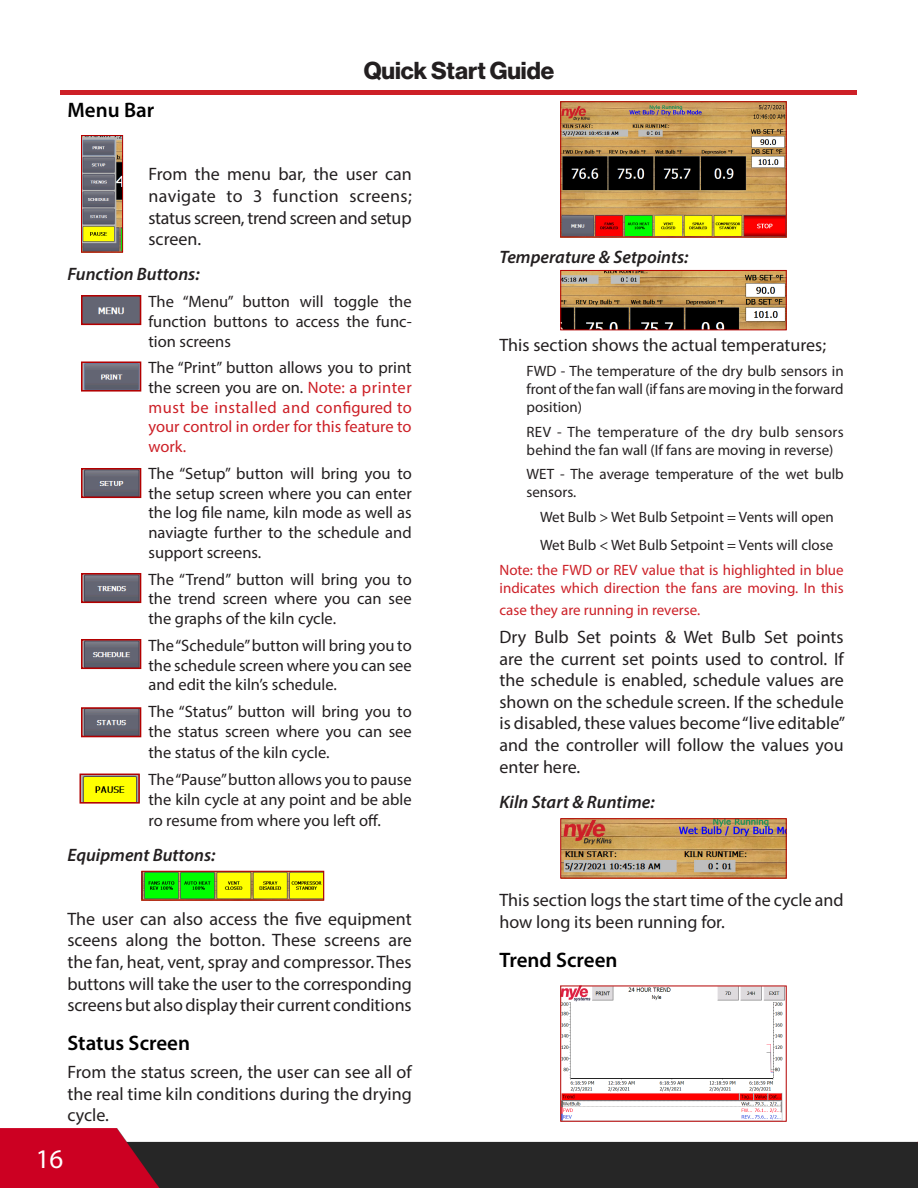
<style>
.page{position:relative;width:918px;height:1188px;background:#fff}
.page>*{position:absolute;margin:0;border:0;box-sizing:border-box;transform-origin:0 0}
.t1{font:27px "Myriad Pro";color:#fff}
.t2{font:24px "N Haas Grotesk DS Pro 75 Bd";color:#231f20}
.t3{font:600 21px "Myriad Pro";color:#000}
.t4{font:18px/21.6px "Myriad Pro";color:#231f20;text-align:justify}
.t5{font:italic 600 18px "Myriad Pro";color:#231f20}
.t6{font:16.5px/19.8px "Myriad Pro";color:#231f20;text-align:justify}
.t7{font:16.5px/19.8px "Myriad Pro";color:#cd2027;text-align:justify}
.t8{font:15px/18px "Myriad Pro";color:#231f20}
.t9{font:15px/18px "Myriad Pro";color:#cd2027}
.s1{color:#231f20}
</style>
<div class="page">
<img style="left:0;top:1129px;width:918px;height:59px">
<div style="left:61px;top:90px;width:796px;height:5px;background:#cd2027"></div>
<img style="left:84px;top:364px;width:54px;height:25px">
<div style="left:81px;top:361px;width:60px;height:31px;border:2px solid #b30000"></div>
<img style="left:84px;top:471px;width:54px;height:24px">
<div style="left:81px;top:468px;width:60px;height:30px;border:2px solid #b30000"></div>
<img style="left:84px;top:576px;width:54px;height:24px">
<div style="left:81px;top:573px;width:60px;height:30px;border:2px solid #b30000"></div>
<img style="left:84px;top:642px;width:54px;height:24px">
<div style="left:81px;top:639px;width:60px;height:30px;border:2px solid #b30000"></div>
<img style="left:84px;top:710px;width:54px;height:24px">
<div style="left:81px;top:707px;width:60px;height:30px;border:2px solid #b30000"></div>
<img style="left:82px;top:777px;width:55px;height:24px">
<div style="left:79px;top:774px;width:61px;height:30px;border:2px solid #b30000"></div>
<img style="left:83px;top:137px;width:38px;height:114px">
<div style="left:81px;top:135px;width:42px;height:118px;border:1px solid #b30000"></div>
<img style="left:562px;top:103px;width:223px;height:132px">
<div style="left:560px;top:101px;width:227px;height:136px;border:1px solid #b30000"></div>
<img style="left:562px;top:272px;width:223px;height:56px">
<div style="left:560px;top:270px;width:227px;height:60px;border:1px solid #b30000"></div>
<img style="left:143px;top:873px;width:179px;height:26px">
<div style="left:141px;top:871px;width:183px;height:30px;border:1px solid #b30000"></div>
<img style="left:562px;top:820px;width:223px;height:57px">
<div style="left:560px;top:818px;width:227px;height:61px;border:1px solid #b30000"></div>
<img style="left:562px;top:988px;width:223px;height:132px">
<div style="left:560px;top:986px;width:227px;height:136px;border:1px solid #b30000"></div>
<img style="left:84px;top:298px;width:54px;height:24px">
<div style="left:81px;top:295px;width:60px;height:30px;border:2px solid #b30000"></div>
<p class="t3" style="left:68px;top:97px;width:88px">Menu Bar</p>
<p class="t2" style="left:364px;top:57px;width:192px">Quick Start Guide</p>
<p class="t4" style="left:148px;top:163px;width:265px">From the menu bar, the user can navigate to 3 function screens; status screen, trend screen and setup screen.</p>
<p class="t5" style="left:68px;top:263px;width:134px">Function Buttons:</p>
<p class="t6" style="left:148px;top:291px;width:265px">The “Menu” button will toggle the function buttons to access the func&shy;tion screens</p>
<p class="t7" style="left:148px;top:357px;width:265px"><span class="s1">The “Print” button allows you to print the screen you are on.</span> Note: a printer must be installed and configured to your control in order for this feature to work.</p>
<p class="t6" style="left:148px;top:463px;width:265px">The “Setup” button will bring you to the setup screen where you can enter the log file name, kiln mode as well as naviagte further to the schedule and support screens.</p>
<p class="t6" style="left:148px;top:569px;width:265px">The “Trend” button will bring you to the trend screen where you can see the graphs of the kiln cycle.</p>
<p class="t6" style="left:148px;top:635px;width:265px">The “Schedule” button will bring you to the schedule screen where you can see and edit the kiln’s schedule.</p>
<p class="t6" style="left:148px;top:701px;width:265px">The “Status” button will bring you to the status screen where you can see</p>
<p class="t6" style="left:148px;top:743px;width:183px">the status of the kiln cycle.</p>
<p class="t6" style="left:148px;top:769px;width:265px">The “Pause” button allows you to pause the kiln cycle at any point and be able</p>
<p class="t6" style="left:148px;top:811px;width:234px">ro resume from where you left off.</p>
<p class="t5" style="left:68px;top:844px;width:150px">Equipment Buttons:</p>
<p class="t4" style="left:68px;top:908px;width:346px">The user can also access the five equipment sceens along the botton. These screens are the fan, heat, vent, spray and compressor. Thes buttons will take the user to the corresponding screens but also display their current conditions</p>
<p class="t3" style="left:68px;top:1029px;width:124px">Status Screen</p>
<p class="t4" style="left:68px;top:1061px;width:346px">From the status screen, the user can see all of the real time kiln conditions during the drying cycle.</p>
<h1 class="t1" style="left:36px;top:1143px;width:29px">16</h1>
<p class="t5" style="left:500px;top:246px;width:191px">Temperature &amp; Setpoints:</p>
<p class="t4" style="left:500px;top:334px;width:328px">This section shows the actual temperatures;</p>
<p class="t8" style="left:526px;top:361px;width:319px;text-align:justify">FWD - The temperature of the dry bulb sensors in front of the fan wall (if fans are moving in the forward position)</p>
<p class="t8" style="left:526px;top:422px;width:319px">REV - The temperature of the dry bulb sensors behind the fan wall (If fans are moving in reverse)</p>
<p class="t8" style="left:526px;top:465px;width:319px">WET - The average temperature of the wet bulb sensors.</p>
<p class="t8" style="left:540px;top:508px;width:295px">Wet Bulb &gt; Wet Bulb Setpoint = Vents will open</p>
<p class="t8" style="left:540px;top:536px;width:295px">Wet Bulb &lt; Wet Bulb Setpoint = Vents will close</p>
<p class="t9" style="left:500px;top:561px;width:346px">Note: the FWD or REV value that is highlighted in blue indicates which direction the fans are moving. In this</p>
<p class="t9" style="left:500px;top:600px;width:202px">case they are running in reverse.</p>
<p class="t4" style="left:500px;top:626px;width:347px">Dry Bulb Set points &amp; Wet Bulb Set points are the current set points used to control. If the schedule is enabled, schedule values are shown on the schedule screen. If the schedule is disabled, these values become “live editable” and the controller will follow the values you enter here.</p>
<p class="t5" style="left:500px;top:790px;width:157px">Kiln Start &amp; Runtime:</p>
<p class="t4" style="left:500px;top:889px;width:346px">This section logs the start time of the cycle and how long its been running for.</p>
<p class="t3" style="left:500px;top:946px;width:120px">Trend Screen</p>
</div>
